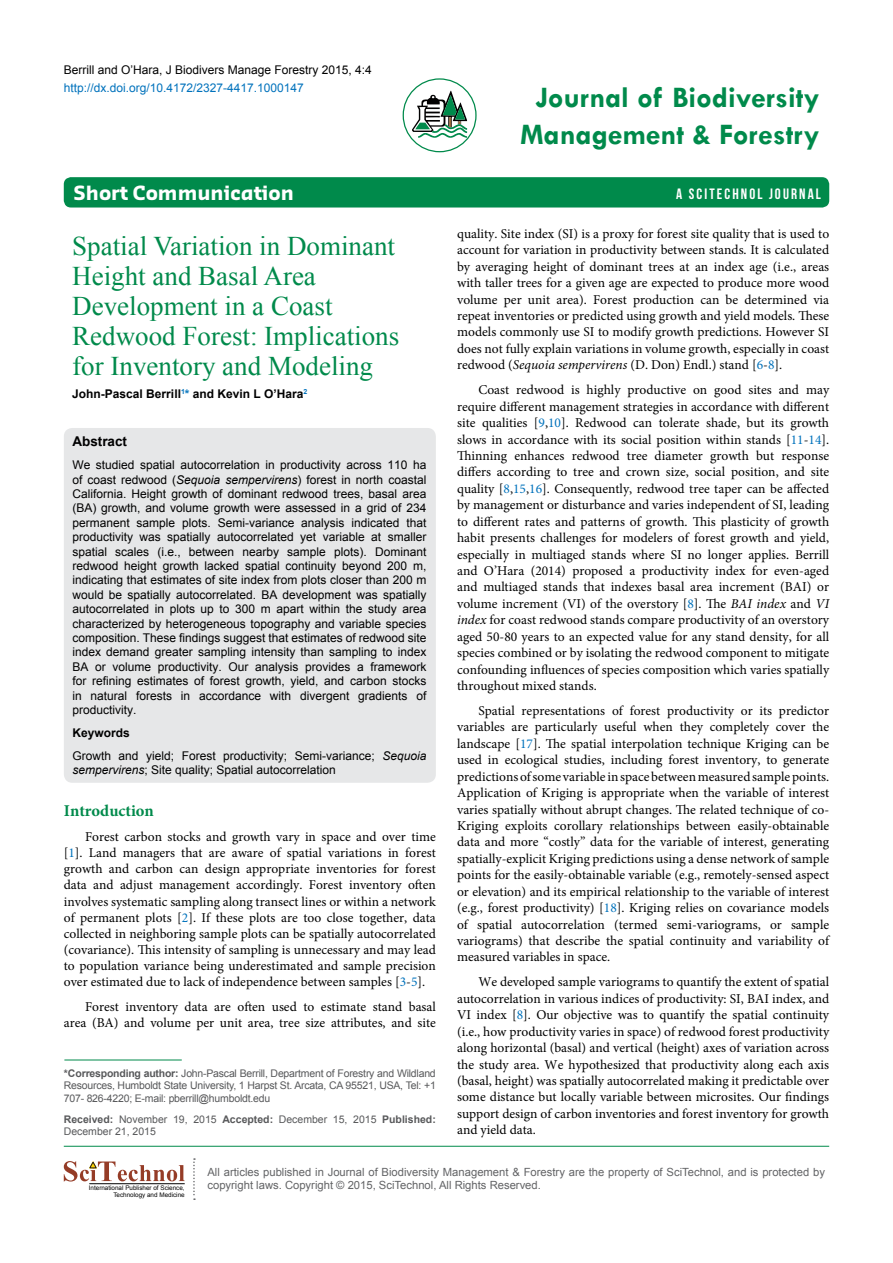
<style>
.page{position:relative;width:893px;height:1263px;background:#fff}
.page>*{position:absolute;margin:0;border:0;box-sizing:border-box;transform-origin:0 0}
.t1{font:700 30px/37.5px "Tw Cen";color:#008a4b;text-align:center}
.t2{font:27px/30px "Times New Roman";color:#008a4b}
.t3{font:700 19.2px "Sansa";color:#fff}
.t4{font:700 16.5px "Minion Pro";color:#008a4b}
.t5{font:15px "Bebas Neue";letter-spacing:.14em;color:#fff}
.t6{font:13.5px/16.5px "Minion Pro";color:#000;text-align:justify}
.t7{font:700 13.5px "Arial";color:#000}
.t8{font:12px/14.4px "Arial";color:#000;text-align:justify}
.t9{font:12px "Arial";color:#0072bc}
.t10{font:700 12px "Arial";color:#000}
.t11{font:11.25px/13.5px "Arial";color:#636466}
.t12{font:10.5px/12.6px "Arial";letter-spacing:-.02em;color:#58595b;text-align:justify}
.t13{font:10.5px/12.6px "Arial";color:#58595b}
.t14{font:6.3px/7.6px "Arial";color:#000;text-align:right}
.s1{color:#0072bc}
.s2{font-style:italic}
.s3{font-weight:700}
</style>
<div class="page">
<div style="left:64px;top:177px;width:765px;height:30px;background:#008a4b;border-radius:7px"></div>
<hr style="left:64px;top:1146px;width:765px;height:1px;background:#008a4b">
<svg style="left:193px;top:1158px;width:2px;height:42px"></svg>
<svg style="left:64px;top:1161px;width:121px;height:20px"></svg>
<hr style="left:89px;top:1183px;width:96px;height:1px;background:#000">
<svg style="left:412px;top:91px;width:55px;height:47px"></svg>
<div style="left:403px;top:78px;width:74px;height:74px;border:1px solid #008a4b;border-radius:50%"></div>
<div style="left:64px;top:428px;width:372px;height:355px;background:#e6e7e8;border-radius:9px"></div>
<hr style="left:64px;top:1059px;width:118px;height:1px;background:#008a4b">
<p class="t8" style="left:64px;top:62px;width:310px">Berrill and O’Hara, J Biodivers Manage Forestry 2015, 4:4</p>
<p class="t9" style="left:64px;top:80px;width:242px">http://dx.doi.org/10.4172/2327-4417.1000147</p>
<h1 class="t1" style="left:520px;top:78px;width:301px">Journal of Biodiversity<br>Management &amp; Forestry</h1>
<h3 class="t3" style="left:74px;top:181px;width:222px">Short Communication</h3>
<p class="t5" style="left:676px;top:186px;width:146px">A SCITECHNOL JOURNAL</p>
<h2 class="t2" style="left:72px;top:231px;width:328px">Spatial Variation in Dominant<br>Height and Basal Area<br>Development in a Coast<br>Redwood Forest: Implications for Inventory and Modeling</h2>
<p class="t10" style="left:72px;top:386px;width:236px">John-Pascal Berrill<sup>1</sup><span class="s1">*</span> and Kevin L O’Hara<sup>2</sup></p>
<p class="t7" style="left:72px;top:433px;width:56px">Abstract</p>
<p class="t8" style="left:72px;top:458px;width:356px">We studied spatial autocorrelation in productivity across 110 ha of coast redwood (<span class="s2">Sequoia sempervirens</span>) forest in north coastal California. Height growth of dominant redwood trees, basal area (BA) growth, and volume growth were assessed in a grid of 234 permanent sample plots. Semi-variance analysis indicated that productivity was spatially autocorrelated yet variable at smaller spatial scales (i.e., between nearby sample plots). Dominant redwood height growth lacked spatial continuity beyond 200 m, indicating that estimates of site index from plots closer than 200 m would be spatially autocorrelated. BA development was spatially autocorrelated in plots up to 300 m apart within the study area characterized by heterogeneous topography and variable species composition. These findings suggest that estimates of redwood site index demand greater sampling intensity than sampling to index BA or volume productivity. Our analysis provides a framework for refining estimates of forest growth, yield, and carbon stocks in natural forests in accordance with divergent gradients of productivity.</p>
<p class="t8" style="left:72px;top:721px;width:355px;line-height:23px"><span class="s3">Keywords<br></span>Growth and yield; Forest productivity; Semi-variance; <span class="s2">Sequoia</span></p>
<p class="t8" style="left:72px;top:763px;width:265px"><span class="s2">sempervirens</span>; Site quality; Spatial autocorrelation</p>
<p class="t4" style="left:64px;top:799px;width:92px">Introduction</p>
<p class="t6" style="left:64px;top:828px;width:374px;text-indent:21px">Forest carbon stocks and growth vary in space and over time [<span class="s1">1</span>]. Land managers that are aware of spatial variations in forest growth and carbon can design appropriate inventories for forest data and adjust management accordingly. Forest inventory often involves systematic sampling along transect lines or within a network of permanent plots [<span class="s1">2</span>]. If these plots are too close together, data collected in neighboring sample plots can be spatially autocorrelated (covariance). This intensity of sampling is unnecessary and may lead to population variance being underestimated and sample precision over estimated due to lack of independence between samples [<span class="s1">3</span>-<span class="s1">5</span>].</p>
<p class="t6" style="left:64px;top:998px;width:374px;line-height:16px;text-align:right">Forest inventory data are often used to estimate stand basal area (BA) and volume per unit area, tree size attributes, and site</p>
<p class="t12" style="left:64px;top:1067px;width:374px"><span class="s3">*Corresponding author:</span> John-Pascal Berrill, Department of Forestry and Wildland Resources, Humboldt State University, 1 Harpst St. Arcata, CA 95521, USA, Tel: +1<br>707- 826-4220; E-mail: pberrill@humboldt.edu</p>
<p class="t13" style="left:64px;top:1113px;width:374px"><span class="s3">Received:</span> November 19, 2015 <span class="s3">Accepted:</span> December 15, 2015 <span class="s3">Published:<br></span>December 21, 2015</p>
<p class="t6" style="left:457px;top:225px;width:374px">quality. Site index (SI) is a proxy for forest site quality that is used to account for variation in productivity between stands. It is calculated by averaging height of dominant trees at an index age (i.e., areas with taller trees for a given age are expected to produce more wood volume per unit area). Forest production can be determined via repeat inventories or predicted using growth and yield models. These models commonly use SI to modify growth predictions. However SI does not fully explain variations in volume growth, especially in coast redwood (<span class="s2">Sequoia sempervirens</span> (D. Don) Endl.) stand [<span class="s1">6</span>-<span class="s1">8</span>].</p>
<p class="t6" style="left:457px;top:382px;width:374px;text-indent:21px">Coast redwood is highly productive on good sites and may require different management strategies in accordance with different site qualities [<span class="s1">9</span>,<span class="s1">10</span>]. Redwood can tolerate shade, but its growth slows in accordance with its social position within stands [<span class="s1">11</span>-<span class="s1">14</span>].<br>Thinning enhances redwood tree diameter growth but response differs according to tree and crown size, social position, and site quality [<span class="s1">8</span>,<span class="s1">15</span>,<span class="s1">16</span>]. Consequently, redwood tree taper can be affected by management or disturbance and varies independent of SI, leading to different rates and patterns of growth. This plasticity of growth habit presents challenges for modelers of forest growth and yield, especially in multiaged stands where SI no longer applies. Berrill and O’Hara (2014) proposed a productivity index for even-aged and multiaged stands that indexes basal area increment (BAI) or volume increment (VI) of the overstory [<span class="s1">8</span>]. The <span class="s2">BAI index</span> and <span class="s2">VI index</span> for coast redwood stands compare productivity of an overstory aged 50-80 years to an expected value for any stand density, for all species combined or by isolating the redwood component to mitigate confounding influences of species composition which varies spatially throughout mixed stands.</p>
<p class="t6" style="left:457px;top:702px;width:374px;text-indent:21px">Spatial representations of forest productivity or its predictor variables are particularly useful when they completely cover the landscape [<span class="s1">17</span>]. The spatial interpolation technique Kriging can be used in ecological studies, including forest inventory, to generate predictions of some variable in space between measured sample points.<br>Application of Kriging is appropriate when the variable of interest varies spatially without abrupt changes. The related technique of co-Kriging exploits corollary relationships between easily-obtainable data and more “costly” data for the variable of interest, generating spatially-explicit Kriging predictions using a dense network of sample points for the easily-obtainable variable (e.g., remotely-sensed aspect or elevation) and its empirical relationship to the variable of interest (e.g., forest productivity) [<span class="s1">18</span>]. Kriging relies on covariance models of spatial autocorrelation (termed semi-variograms, or sample variograms) that describe the spatial continuity and variability of measured variables in space.</p>
<p class="t6" style="left:457px;top:974px;width:374px;text-indent:21px">We developed sample variograms to quantify the extent of spatial autocorrelation in various indices of productivity: SI, BAI index, and VI index [<span class="s1">8</span>]. Our objective was to quantify the spatial continuity (i.e., how productivity varies in space) of redwood forest productivity along horizontal (basal) and vertical (height) axes of variation across the study area. We hypothesized that productivity along each axis (basal, height) was spatially autocorrelated making it predictable over some distance but locally variable between microsites. Our findings support design of carbon inventories and forest inventory for growth and yield data.</p>
<p class="t14" style="left:89px;top:1184px;width:97px">International Publisher of Science,<br>Technology and Medicine</p>
<p class="t11" style="left:207px;top:1165px;width:619px">All articles published in Journal of Biodiversity Management &amp; Forestry are the property of SciTechnol, and is protected by copyright laws. Copyright © 2015, SciTechnol, All Rights Reserved.</p>
</div>
